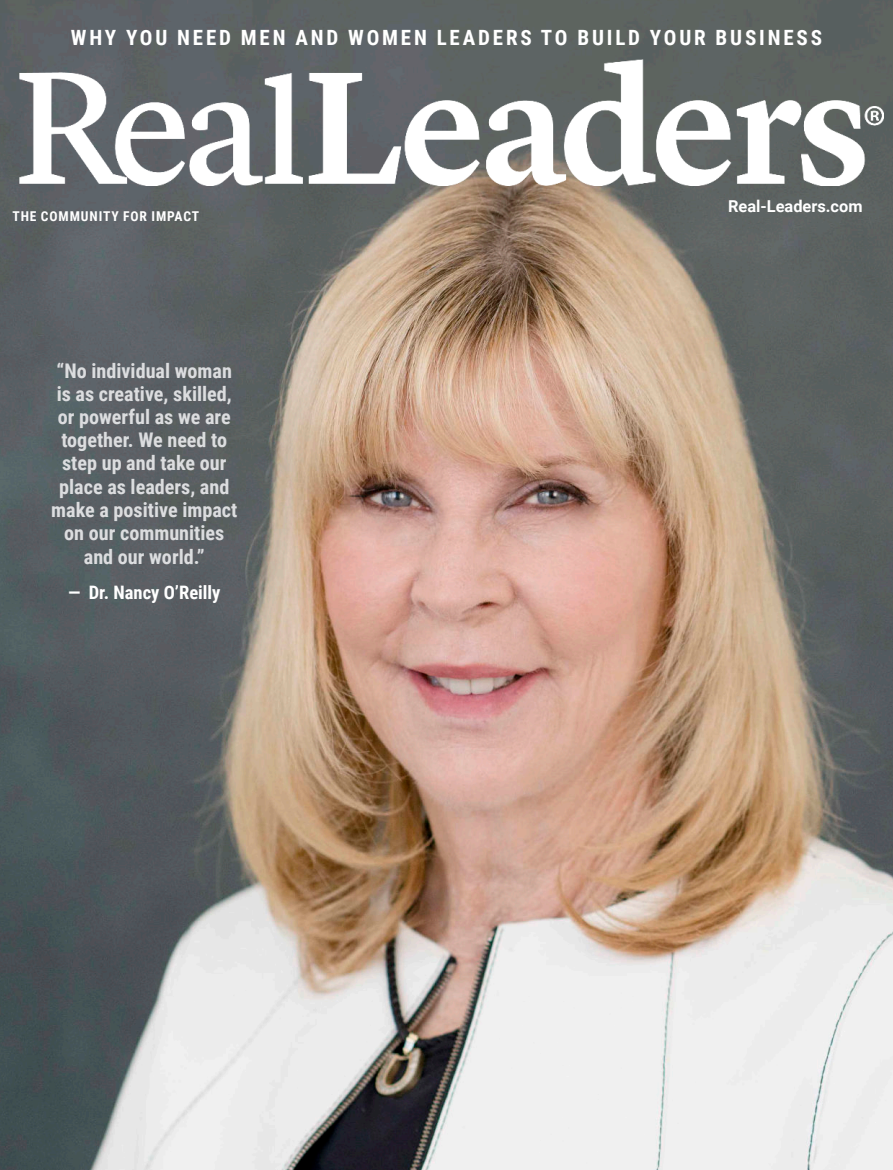
<style>
.page{position:relative;width:893px;height:1170px;background:#fff}
.page>*{position:absolute;margin:0;border:0;box-sizing:border-box;transform-origin:0 0}
.t1{font:700 21px "Roboto Condensed";letter-spacing:.135em;color:#fff}
.t2{font:700 20.1px/23.2px "Roboto Condensed";color:#dcdddf;text-align:center}
.t3{font:700 18.6px "Roboto Condensed";color:#fff}
.t4{font:700 16.35px "Roboto";color:#fff}
.t5{font:700 13.5px "Roboto Condensed";letter-spacing:.065em;color:#fff}
</style>
<div class="page">
<img style="left:0;top:0;width:893px;height:1169px">
<img style="left:20px;top:60px;width:864px;height:125px">
<p class="t1" style="left:71px;top:29px;width:753px">WHY YOU NEED MEN AND WOMEN LEADERS TO BUILD YOUR BUSINESS</p>
<p class="t5" style="left:12px;top:211px;width:188px">THE COMMUNITY FOR IMPACT</p>
<p class="t2" style="left:51px;top:360px;width:187px">“No individual woman is as creative, skilled, or powerful as we are together. We need to step up and take our place as leaders, and make a positive impact on our communities and our world.”</p>
<p class="t3" style="left:68px;top:585px;width:154px">— Dr. Nancy O’Reilly</p>
<p class="t4" style="left:728px;top:197px;width:136px">Real-Leaders.com</p>
</div>
